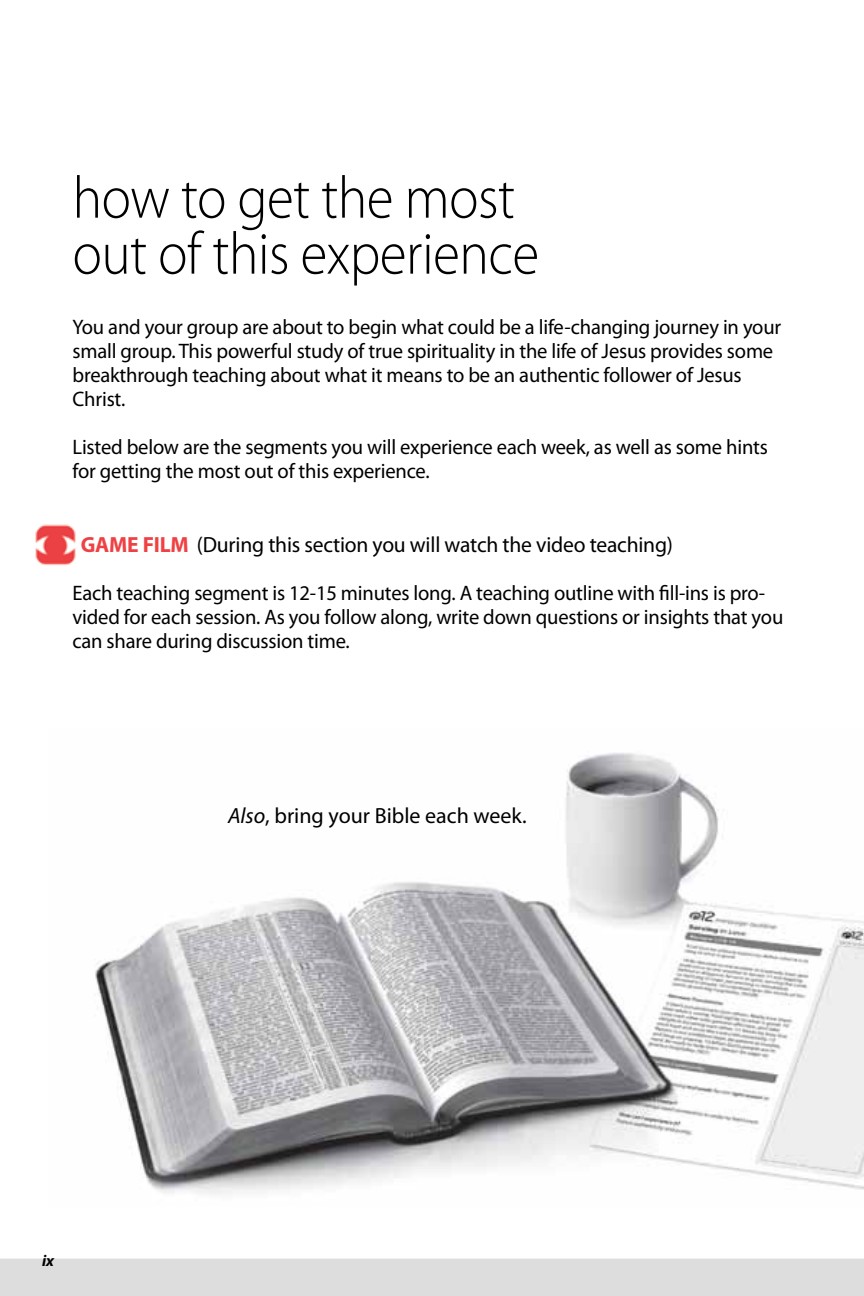
<style>
.page{position:relative;width:864px;height:1296px;background:#fff}
.page>*{position:absolute;margin:0;border:0;box-sizing:border-box;transform-origin:0 0}
.t1{font:300 60px/56px "Myriad Pro";letter-spacing:-.01em;color:#000;scale:.92 1}
.t2{font:22px "Myriad Pro";letter-spacing:-.01em;color:#000}
.t3{font:21px/24px "Myriad Pro";letter-spacing:-.01em;color:#000}
.t4{font:italic 700 16px "Myriad Pro";color:#000}
.s1{font-weight:700;color:#ef4144}
.s2{font-style:italic}
</style>
<div class="page">
<div style="left:0;top:1258px;width:864px;height:38px;background:#ddddde"></div>
<img style="left:94px;top:752px;width:770px;height:442px">
<img style="left:35px;top:524px;width:41px;height:42px">
<h1 class="t1" style="left:73px;top:169px;width:509px">how to get the most out of this experience</h1>
<p class="t3" style="left:73px;top:314px;width:710px">You and your group are about to begin what could be a life-changing journey in your small group. This powerful study of true spirituality in the life of Jesus provides some breakthrough teaching about what it means to be an authentic follower of Jesus Christ.</p>
<p class="t3" style="left:73px;top:435px;width:697px">Listed below are the segments you will experience each week, as well as some hints for getting the most out of this experience.</p>
<p class="t2" style="left:81px;top:531px;width:594px"><span class="s1">GAME FILM</span> (During this section you will watch the video teaching)</p>
<p class="t3" style="left:73px;top:581px;width:712px">Each teaching segment is 12-15 minutes long. A teaching outline with fill-ins is pro&shy;vided for each session. As you follow along, write down questions or insights that you can share during discussion time.</p>
<p class="t2" style="left:228px;top:802px;width:300px"><span class="s2">Also</span>, bring your Bible each week.</p>
<p class="t4" style="left:42px;top:1251px;width:13px">ix</p>
</div>
